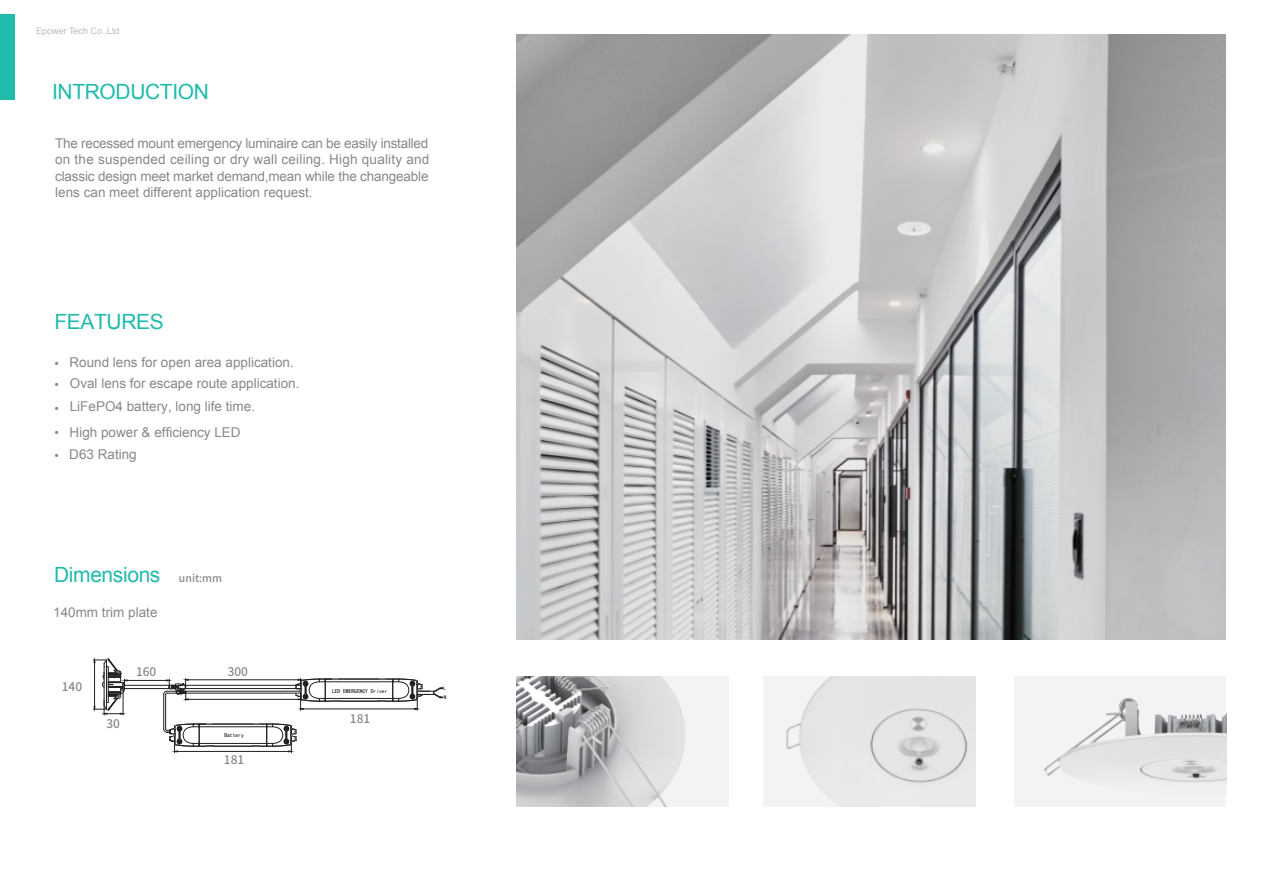
<style>
.page{position:relative;width:1263px;height:893px;background:#fff}
.page>*{position:absolute;margin:0;border:0;box-sizing:border-box;transform-origin:0 0}
.t1{font:21px "Arial";letter-spacing:-.02em;color:#20bbab}
.t2{font:13.5px/16.2px "Arial";color:#86888b;text-align:justify}
.t3{font:12.75px/21.8px "Arial";color:#86888b}
.t4{font:500 11.85px "Source Han Sans CN";color:#86888b}
.t5{font:9px "Arial";color:#bcbdc0}
.t6{font:5.55px "Sim Hei";color:#030303}
.t7{font:5.4px/9.4px "Sim Hei";color:#030303}
.s1{font-family:"Source Han Sans CN";font-weight:500;font-size:10.5px;color:#86888b}
</style>
<div class="page">
<div style="left:1px;top:14px;width:14px;height:86px;background:#20bbab"></div>
<hr style="left:186px;top:685px;width:99px;height:1px;background:#231f20">
<hr style="left:124px;top:685px;width:45px;height:1px;background:#231f20">
<hr style="left:186px;top:688px;width:100px;height:1px;background:#231f20">
<hr style="left:124px;top:688px;width:45px;height:1px;background:#231f20">
<hr style="left:186px;top:691px;width:115px;height:1px;background:#231f20">
<hr style="left:186px;top:693px;width:115px;height:1px;background:#231f20">
<hr style="left:127px;top:680px;width:40px;height:1px;background:#231f20">
<hr style="left:188px;top:679px;width:110px;height:1px;background:#231f20">
<svg style="left:93px;top:658px;width:35px;height:57px"></svg>
<hr style="left:163px;top:694px;width:1px;height:35px;background:#231f20">
<hr style="left:165px;top:694px;width:1px;height:35px;background:#231f20">
<svg style="left:163px;top:724px;width:134px;height:29px"></svg>
<hr style="left:188px;top:699px;width:110px;height:1px;background:#231f20">
<svg style="left:163px;top:678px;width:26px;height:23px"></svg>
<svg style="left:285px;top:678px;width:158px;height:32px"></svg>
<img style="left:517px;top:676px;width:212px;height:130px">
<img style="left:763px;top:676px;width:212px;height:130px">
<img style="left:1015px;top:676px;width:211px;height:130px">
<img style="left:517px;top:34px;width:709px;height:605px">
<p class="t5" style="left:36px;top:25px;width:85px">Epower Tech Co.,Ltd</p>
<h1 class="t1" style="left:52px;top:78px;width:158px">INTRODUCTION</h1>
<p class="t2" style="left:55px;top:136px;width:376px">The recessed mount emergency luminaire can be easily installed on the suspended ceiling or dry wall ceiling. High quality and classic design meet market demand,mean while the changeable lens can meet different application request.</p>
<h1 class="t1" style="left:54px;top:308px;width:111px">FEATURES</h1>
<p class="t3" style="left:54px;top:352px;width:6px">• •</p>
<p class="t3" style="left:54px;top:396px;width:6px;line-height:24.6px">• •</p>
<p class="t3" style="left:54px;top:444px;width:6px">•</p>
<p class="t2" style="left:69px;top:354px;width:226px">Round lens for open area application.</p>
<p class="t2" style="left:70px;top:394px;width:187px;line-height:25.2px">LiFePO4 battery, long life time.<br>High power &amp; efficiency LED</p>
<p class="t2" style="left:69px;top:446px;width:69px">D63 Rating</p>
<p class="t2" style="left:70px;top:376px;width:231px">Oval lens for escape route application.</p>
<h1 class="t1" style="left:54px;top:561px;width:169px">Dimensions <span class="s1">unit:mm</span></h1>
<p class="t2" style="left:53px;top:605px;width:106px">140mm trim plate</p>
<p class="t4" style="left:136px;top:665px;width:22px">160</p>
<p class="t4" style="left:228px;top:665px;width:22px">300</p>
<p class="t4" style="left:62px;top:680px;width:22px">140</p>
<p class="t7" style="left:443px;top:683px;width:5px">L<br>N</p>
<p class="t6" style="left:332px;top:688px;width:57px">LED EMERGENCY Driver</p>
<p class="t4" style="left:106px;top:717px;width:15px">30</p>
<p class="t6" style="left:224px;top:732px;width:21px">Battery</p>
<p class="t4" style="left:224px;top:753px;width:22px">181</p>
<p class="t4" style="left:350px;top:712px;width:22px">181</p>
</div>
